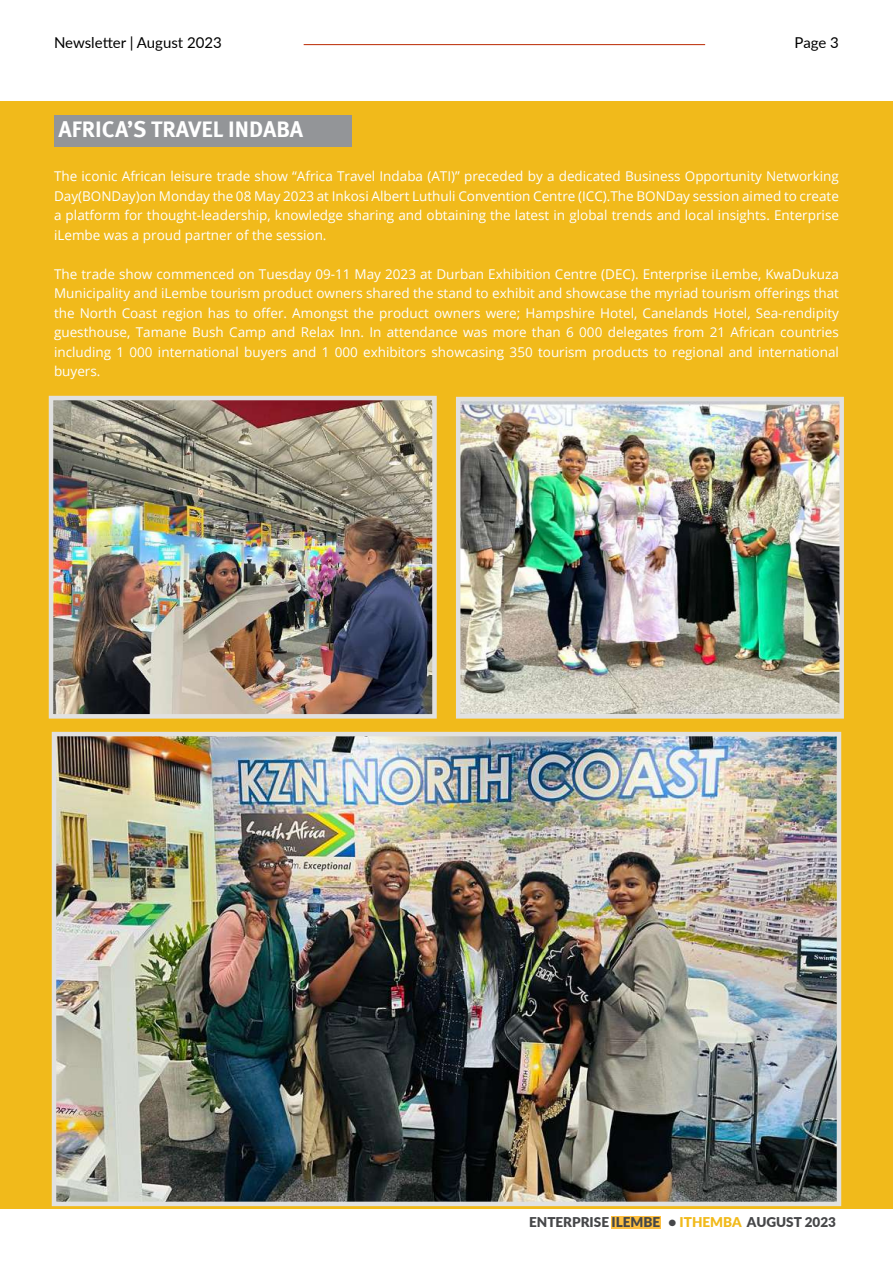
<style>
.page{position:relative;width:893px;height:1263px;background:#fff}
.page>*{position:absolute;margin:0;border:0;box-sizing:border-box;transform-origin:0 0}
.t1{font:700 22.5px "Meta Pro";color:#fff}
.t2{font:15px "Lato";color:#000}
.t3{font:13.5px/19.5px "Open Sans";color:#fff;text-align:justify}
.t4{font:900 13.5px "Lato";color:#464749}
.s1{color:#f1ba1b}
</style>
<div class="page">
<div style="left:0;top:101px;width:893px;height:1108px;background:#f1ba1b"></div>
<img style="left:461px;top:402px;width:378px;height:311px">
<div style="left:456px;top:397px;width:388px;height:321px;border:4px solid #e1e1e0"></div>
<img style="left:54px;top:401px;width:378px;height:312px">
<div style="left:49px;top:396px;width:388px;height:322px;border:4px solid #e1e1e0"></div>
<img style="left:57px;top:737px;width:779px;height:464px">
<div style="left:52px;top:732px;width:789px;height:474px;border:4px solid #e1e1e0"></div>
<div style="left:54px;top:116px;width:298px;height:31px;background:#939598"></div>
<div style="left:612px;top:1216px;width:49px;height:12px;background:#fec041"></div>
<hr style="left:304px;top:44px;width:401px;height:1px;background:#ba2800">
<p class="t2" style="left:54px;top:32px;width:169px">Newsletter | August 2023</p>
<p class="t2" style="left:795px;top:32px;width:46px">Page 3</p>
<h1 class="t1" style="left:58px;top:112px;width:246px">AFRICA’S TRAVEL INDABA</h1>
<p class="t3" style="left:54px;top:166px;width:786px">The iconic African leisure trade show “Africa Travel Indaba (ATI)” preceded by a dedicated Business Opportunity Networking Day(BONDay)on Monday the 08 May 2023 at Inkosi Albert Luthuli Convention Centre (ICC).The BONDay session aimed to create a platform for thought-leadership, knowledge sharing and obtaining the latest in global trends and local insights. Enterprise iLembe was a proud partner of the session.</p>
<p class="t3" style="left:54px;top:264px;width:786px">The trade show commenced on Tuesday 09-11 May 2023 at Durban Exhibition Centre (DEC). Enterprise iLembe, KwaDukuza Municipality and iLembe tourism product owners shared the stand to exhibit and showcase the myriad tourism offerings that the North Coast region has to offer. Amongst the product owners were; Hampshire Hotel, Canelands Hotel, Sea-rendipity guesthouse, Tamane Bush Camp and Relax Inn. In attendance was more than 6 000 delegates from 21 African countries including 1 000 international buyers and 1 000 exhibitors showcasing 350 tourism products to regional and international buyers.</p>
<p class="t4" style="left:529px;top:1212px;width:308px">ENTERPRISE ILEMBE • <span class="s1">ITHEMBA</span> AUGUST 2023</p>
</div>
